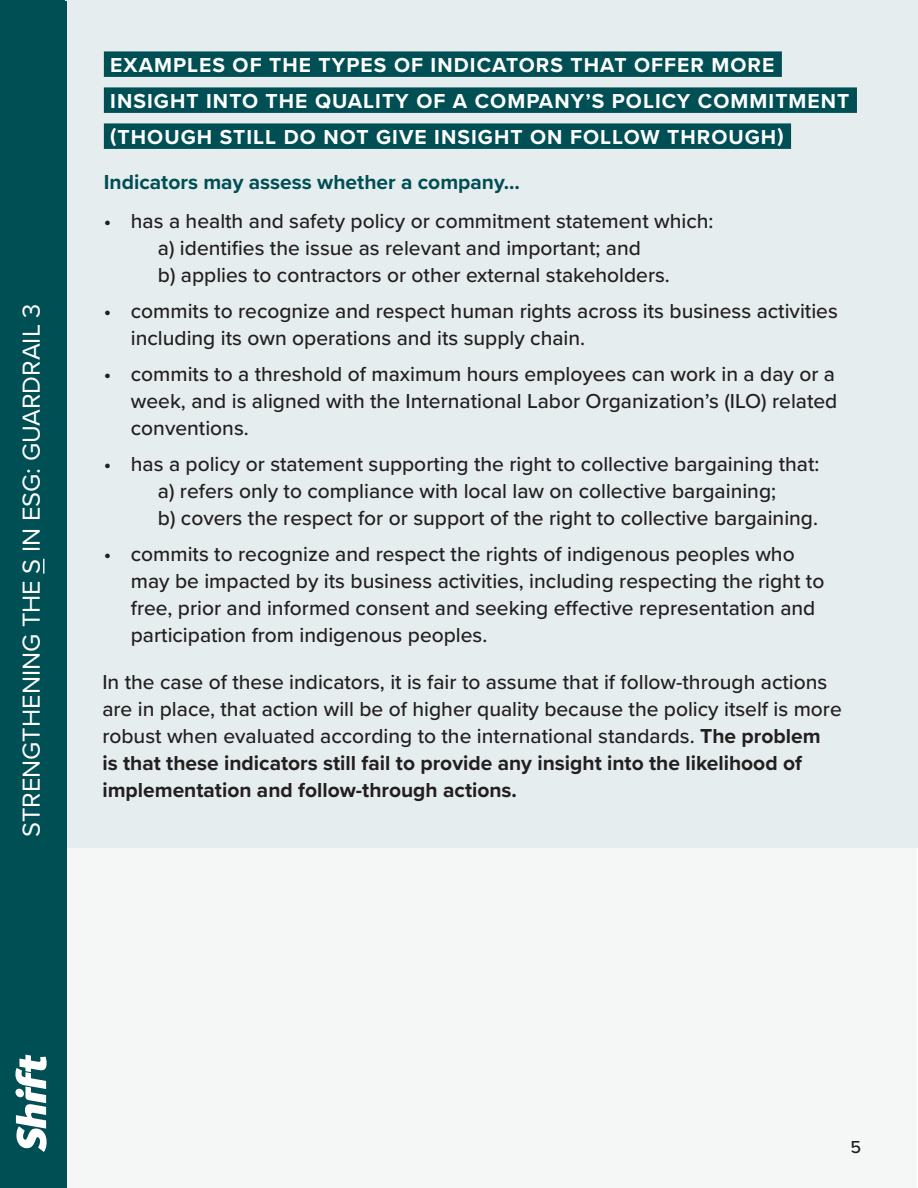
<style>
.page{position:relative;width:918px;height:1188px;background:#fff}
.page>*{position:absolute;margin:0;border:0;box-sizing:border-box;transform-origin:0 0}
.t1{font:25.5px "Proxima Nova";color:#fff}
.Body_text{font:500 21px/27px "Proxima Nova";color:#231f20}
.t2{font:700 21px/36px "Proxima Nova";letter-spacing:.05em;color:#fff}
.t3{font:700 21px "Proxima Nova";color:#004f55}
.t4{font:500 18px "Proxima Nova";color:#231f20}
.s1{font-weight:700}
</style>
<div class="page">
<div style="left:10px;top:0;width:907px;height:1188px;background:#f5f7f7"></div>
<div style="left:0;top:0;width:65px;height:1188px;background:#004f55"></div>
<svg style="left:43px;top:559px;width:1px;height:15px"></svg>
<svg style="left:15px;top:1055px;width:32px;height:97px"></svg>
<div style="left:67px;top:0;width:851px;height:848px;background:#e6edee"></div>
<div style="left:104px;top:51px;width:678px;height:26px;background:#004f55"></div>
<div style="left:104px;top:87px;width:753px;height:26px;background:#004f55"></div>
<div style="left:104px;top:123px;width:687px;height:26px;background:#004f55"></div>
<div style="left:53px;top:1px;width:14px;height:1186px;background:#004f55"></div>
<p class="t1" style="left:12px;top:837px;width:535px;rotate:-90deg">STRENGTHENING THE S IN ESG: GUARDRAIL 3</p>
<p class="t2" style="left:110px;top:46px;width:741px">EXAMPLES OF THE TYPES OF INDICATORS THAT OFFER MORE<br>INSIGHT INTO THE QUALITY OF A COMPANY’S POLICY COMMITMENT (THOUGH STILL DO NOT GIVE INSIGHT ON FOLLOW THROUGH)</p>
<p class="t3" style="left:104px;top:167px;width:418px">Indicators may assess whether a company…</p>
<p class="Body_text" style="left:158px;top:207px;width:557px;text-indent:-54px">• has a health and safety policy or commitment statement which: a) identifies the issue as relevant and important; and<br>b) applies to contractors or other external stakeholders.</p>
<p class="Body_text" style="left:131px;top:297px;width:708px;text-indent:-27px">• commits to recognize and respect human rights across its business activities including its own operations and its supply chain.</p>
<p class="Body_text" style="left:131px;top:360px;width:708px;text-align:justify;text-indent:-27px">• commits to a threshold of maximum hours employees can work in a day or a week, and is aligned with the International Labor Organization’s (ILO) related conventions.</p>
<p class="Body_text" style="left:158px;top:450px;width:663px;text-indent:-54px">• has a policy or statement supporting the right to collective bargaining that: a) refers only to compliance with local law on collective bargaining;<br>b) covers the respect for or support of the right to collective bargaining.</p>
<p class="Body_text" style="left:131px;top:540px;width:695px;text-indent:-27px">• commits to recognize and respect the rights of indigenous peoples who may be impacted by its business activities, including respecting the right to free, prior and informed consent and seeking effective representation and participation from indigenous peoples.</p>
<p class="Body_text" style="left:102px;top:668px;width:741px">In the case of these indicators, it is fair to assume that if follow-through actions are in place, that action will be of higher quality because the policy itself is more robust when evaluated according to the international standards. <span class="s1">The problem<br>is that these indicators still fail to provide any insight into the likelihood of implementation and follow-through actions.</span></p>
<p class="t4" style="left:850px;top:1133px;width:12px">5</p>
</div>
